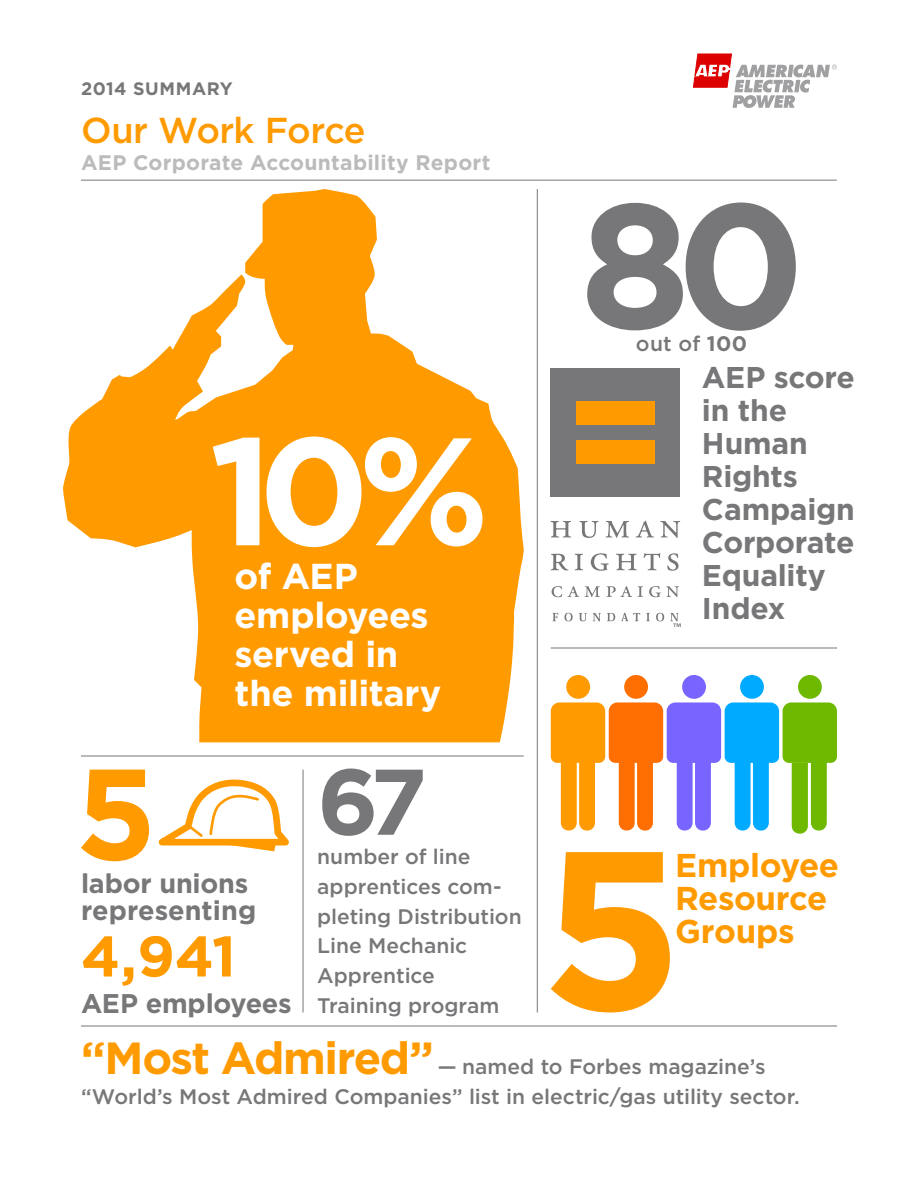
<style>
.page{position:relative;width:918px;height:1188px;background:#fff}
.page>*{position:absolute;margin:0;border:0;box-sizing:border-box;transform-origin:0 0}
.t1{font:700 93px "Gotham";color:#77777a}
.t2{font:700 57px "Gotham";color:#ff9b00}
.t3{font:700 36px/39px "Gotham";letter-spacing:-.01em;color:#fff}
.t4{font:500 36px "Gotham";letter-spacing:-.02em;color:#ff9b00}
.t5{font:700 33px/33px "Gotham";letter-spacing:-.01em;color:#ff9b00}
.t6{font:700 30px/33px "Gotham";letter-spacing:-.01em;color:#77777a}
.t7{font:700 27px/27px "Gotham";letter-spacing:-.005em;color:#77777a}
.t8{font:500 21px/29.7px "Gotham";color:#77777a}
.t9{font:700 21px "Gotham";letter-spacing:.01em;color:#bbbbbc}
.t10{font:700 18px "Gotham";letter-spacing:.03em;color:#77777a}
.s1{font-weight:700}
.s2{font-weight:700;font-size:45px;color:#ff9b00}
</style>
<div class="page">
<hr style="left:81px;top:180px;width:756px;height:1px;background:#77777a">
<svg style="left:693px;top:54px;width:144px;height:54px"></svg>
<div style="left:550px;top:368px;width:130px;height:129px;background:#77777a"></div>
<div style="left:576px;top:401px;width:78px;height:24px;background:#ff9b00"></div>
<div style="left:576px;top:440px;width:78px;height:24px;background:#ff9b00"></div>
<svg style="left:550px;top:521px;width:21px;height:17px"></svg>
<svg style="left:579px;top:521px;width:20px;height:17px"></svg>
<svg style="left:606px;top:521px;width:23px;height:17px"></svg>
<svg style="left:636px;top:521px;width:18px;height:17px"></svg>
<svg style="left:660px;top:521px;width:20px;height:17px"></svg>
<svg style="left:551px;top:554px;width:17px;height:16px"></svg>
<svg style="left:575px;top:554px;width:8px;height:16px"></svg>
<svg style="left:591px;top:553px;width:18px;height:18px"></svg>
<svg style="left:616px;top:554px;width:21px;height:16px"></svg>
<svg style="left:644px;top:553px;width:16px;height:17px"></svg>
<svg style="left:667px;top:553px;width:12px;height:18px"></svg>
<svg style="left:552px;top:586px;width:27px;height:11px"></svg>
<svg style="left:585px;top:586px;width:15px;height:11px"></svg>
<svg style="left:607px;top:586px;width:25px;height:11px"></svg>
<svg style="left:638px;top:586px;width:5px;height:11px"></svg>
<svg style="left:649px;top:586px;width:30px;height:11px"></svg>
<svg style="left:553px;top:613px;width:5px;height:8px"></svg>
<svg style="left:564px;top:613px;width:9px;height:8px"></svg>
<svg style="left:579px;top:613px;width:8px;height:8px"></svg>
<svg style="left:593px;top:613px;width:8px;height:8px"></svg>
<svg style="left:607px;top:613px;width:8px;height:8px"></svg>
<svg style="left:621px;top:613px;width:19px;height:8px"></svg>
<svg style="left:646px;top:613px;width:4px;height:8px"></svg>
<svg style="left:656px;top:613px;width:8px;height:8px"></svg>
<svg style="left:670px;top:613px;width:11px;height:14px"></svg>
<svg style="left:63px;top:189px;width:461px;height:553px;fill:#ff9b00"></svg>
<svg style="left:213px;top:437px;width:270px;height:110px"></svg>
<hr style="left:537px;top:189px;width:1px;height:823px;background:#77777a">
<hr style="left:551px;top:648px;width:286px;height:1px;background:#77777a">
<svg style="left:551px;top:852px;width:119px;height:160px"></svg>
<div style="left:566px;top:675px;width:24px;height:24px;background:#ff9b00;border-radius:50%"></div>
<div style="left:624px;top:675px;width:24px;height:24px;background:#ff6e00;border-radius:50%"></div>
<div style="left:682px;top:675px;width:24px;height:24px;background:#7864ff;border-radius:50%"></div>
<div style="left:740px;top:675px;width:24px;height:24px;background:#0af;border-radius:50%"></div>
<svg style="left:551px;top:702px;width:286px;height:132px"></svg>
<div style="left:798px;top:675px;width:24px;height:24px;background:#6eb900;border-radius:50%"></div>
<hr style="left:81px;top:1026px;width:756px;height:1px;background:#77777a">
<hr style="left:81px;top:756px;width:443px;height:1px;background:#77777a">
<hr style="left:303px;top:770px;width:1px;height:243px;background:#77777a">
<svg style="left:81px;top:770px;width:208px;height:91px"></svg>
<svg style="left:587px;top:202px;width:209px;height:129px"></svg>
<p class="t10" style="left:81px;top:77px;width:153px">2014 SUMMARY</p>
<p class="t4" style="left:81px;top:106px;width:286px">Our Work Force</p>
<p class="t9" style="left:81px;top:148px;width:411px">AEP Corporate Accountability Report</p>
<p class="t3" style="left:235px;top:557px;width:208px">of AEP employees served in the military</p>
<p class="t7" style="left:81px;top:870px;width:177px">labor unions representing</p>
<p class="t2" style="left:81px;top:919px;width:156px">4,941</p>
<p class="t7" style="left:81px;top:989px;width:212px">AEP employees</p>
<p class="t1" style="left:317px;top:740px;width:111px">67</p>
<p class="t8" style="left:317px;top:842px;width:206px">number of line apprentices com&shy;pleting Distribution<br>Line Mechanic<br>Apprentice<br>Training program</p>
<p class="t8" style="left:636px;top:328px;width:113px">out of <span class="s1">100</span></p>
<p class="t6" style="left:702px;top:361px;width:154px">AEP score in the</p>
<p class="t6" style="left:702px;top:427px;width:107px">Human</p>
<p class="t6" style="left:702px;top:460px;width:97px">Rights</p>
<p class="t6" style="left:702px;top:493px;width:154px">Campaign</p>
<p class="t6" style="left:702px;top:526px;width:154px">Corporate</p>
<p class="t6" style="left:702px;top:559px;width:125px">Equality</p>
<p class="t6" style="left:702px;top:592px;width:85px">Index</p>
<p class="t5" style="left:675px;top:849px;width:166px">Employee<br>Resource<br>Groups</p>
<p class="t8" style="left:81px;top:1051px;width:720px"><span class="s2">“Most Admired”</span> — named to Forbes magazine’s “World’s Most Admired Companies” list in electric/gas utility sector.</p>
</div>
